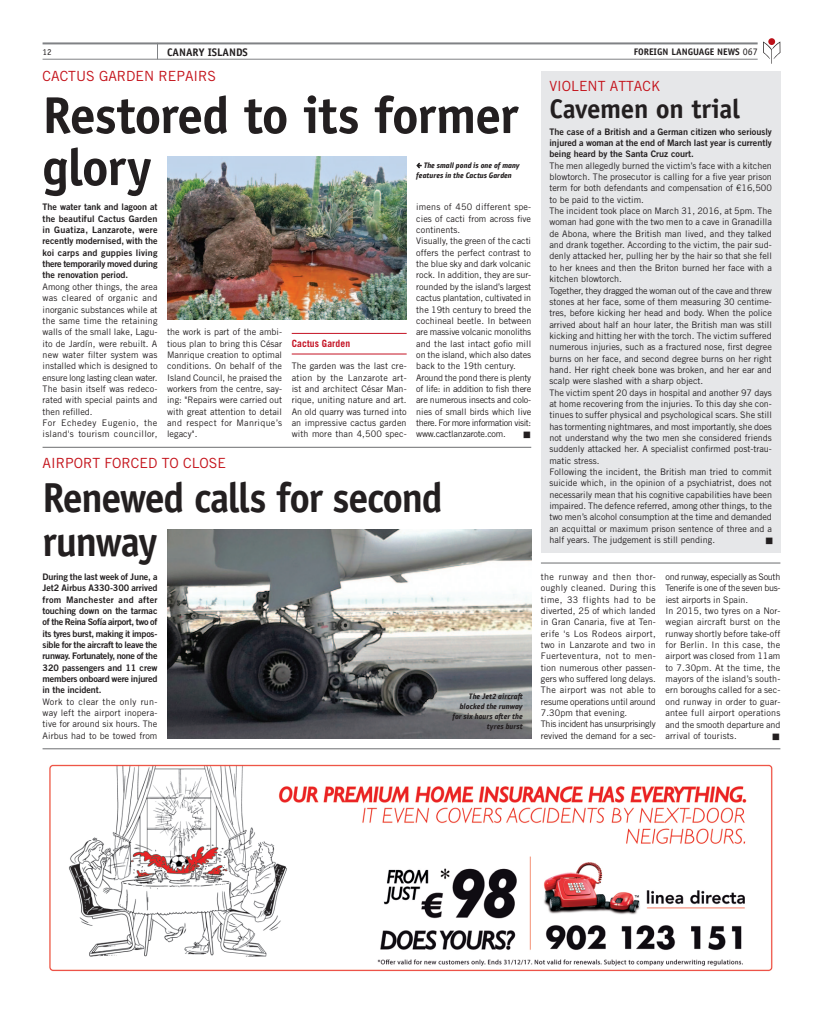
<style>
.page{position:relative;width:823px;height:1021px;background:#fff}
.page>*{position:absolute;margin:0;border:0;box-sizing:border-box;transform-origin:0 0}
.t1{font:700 52px/52px "Officina Sans Std";letter-spacing:-.025em;color:#231f20}
.t2{font:700 42px/44px "Officina Sans Std";letter-spacing:-.035em;color:#231f20;scale:.95 1}
.t3{font:700 27px "Officina Sans Std";letter-spacing:-.015em;color:#231f20}
.t4{font:14px "Trade Gothic LT Std";color:#c4121a}
.t5{font:700 11px "Officina Sans Std";color:#231f20}
.t6{font:700 10px "Trade Gothic LT Std";letter-spacing:.015em;color:#c41324;scale:.96 1}
.t7{font:700 9.5px "Officina Sans Std";color:#231f20}
.t8{font:9px/11.3px "Trade Gothic LT Std";color:#231f20}
.t9{font:9px/11.3px "Trade Gothic LT Std Bd 2";letter-spacing:-.005em;color:#231f20;text-align:justify}
.t10{font:9px "Officina Sans Std";color:#231f20}
.t11{font:italic 700 8px "PF Bulletin Sans Pro";color:#231f20;scale:.95 1}
.t12{font:7px "Zapf Dingbats IT Cby BT";color:#231f20}
.s1{font-weight:400;font-size:10px}
</style>
<div class="page">
<svg style="left:157px;top:44px;width:1px;height:15px"></svg>
<hr style="left:43px;top:59px;width:714px;height:1px;background:#808285">
<hr style="left:43px;top:42px;width:714px;height:2px;background:#808285">
<svg style="left:763px;top:42px;width:17px;height:22px"></svg>
<svg style="left:767px;top:38px;width:7px;height:7px"></svg>
<hr style="left:43px;top:748px;width:737px;height:1px;background:#6c6d70">
<hr style="left:43px;top:447px;width:488px;height:1px;background:#6c6d70">
<hr style="left:540px;top:562px;width:240px;height:1px;background:#6c6d70">
<img style="left:49px;top:764px;width:724px;height:208px">
<div style="left:540px;top:71px;width:240px;height:481px;background:#e6e7e9"></div>
<img style="left:167px;top:529px;width:364px;height:210px">
<hr style="left:291px;top:333px;width:115px;height:1px;background:#c41324">
<hr style="left:291px;top:353px;width:115px;height:1px;background:#c41324">
<img style="left:167px;top:156px;width:239px;height:163px">
<svg style="left:416px;top:162px;width:6px;height:7px"></svg>
<svg style="left:452px;top:693px;width:70px;height:37px;background:#929495"></svg>
<p class="t10" style="left:43px;top:47px;width:10px">12</p>
<p class="t5" style="left:167px;top:45px;width:82px">CANARY ISLANDS</p>
<p class="t7" style="left:633px;top:46px;width:125px">FOREIGN LANGUAGE NEWS <span class="s1">067</span></p>
<h3 class="t4" style="left:549px;top:77px;width:110px">Violent attack</h3>
<h3 class="t3" style="left:549px;top:92px;width:192px">Cavemen on trial</h3>
<p class="t9" style="left:549px;top:126px;width:224px">The case of a British and a German citizen who seriously injured a woman at the end of March last year is currently being heard by the Santa Cruz court.</p>
<p class="t8" style="left:549px;top:160px;width:224px">The men allegedly burned the victim’s face with a kitchen blowtorch. The prosecutor is calling for a five year prison term for both defendants and compensation of €16,500 to be paid to the victim.<br>The incident took place on March 31, 2016, at 5pm. The woman had gone with the two men to a cave in Granadilla de Abona, where the British man lived, and they talked and drank together. According to the victim, the pair sud&shy;denly attacked her, pulling her by the hair so that she fell to her knees and then the Briton burned her face with a kitchen blowtorch.<br>Together, they dragged the woman out of the cave and threw stones at her face, some of them measuring 30 centime&shy;tres, before kicking her head and body. When the police arrived about half an hour later, the British man was still kicking and hitting her with the torch. The victim suffered numerous injuries, such as a fractured nose, first degree burns on her face, and second degree burns on her right hand. Her right cheek bone was broken, and her ear and scalp were slashed with a sharp object.<br>The victim spent 20 days in hospital and another 97 days at home recovering from the injuries. To this day she con&shy;tinues to suffer physical and psychological scars. She still has tormenting nightmares, and most importantly, she does not understand why the two men she considered friends suddenly attacked her. A specialist confirmed post-trau&shy;matic stress.<br>Following the incident, the British man tried to commit suicide which, in the opinion of a psychiatrist, does not necessarily mean that his cognitive capabilities have been impaired. The defence referred, among other things, to the two men’s alcohol consumption at the time and demanded an acquittal or maximum prison sentence of three and a half years. The judgement is still pending.</p>
<h3 class="t4" style="left:43px;top:68px;width:175px">Cactus Garden repai rs</h3>
<h1 class="t1" style="left:43px;top:89px;width:477px">Restored to its former glory</h1>
<p class="t9" style="left:43px;top:201px;width:116px">The water tank and lagoon at the beautiful Cactus Garden in Guatiza, Lanzarote, were recently modernised, with the koi carps and guppies living there temporarily moved during the renovation period.</p>
<p class="t8" style="left:43px;top:281px;width:116px">Among other things, the area was cleared of organic and inorganic substances while at the same time the retaining walls of the small lake, Lagu&shy;ito de Jardín, were rebuilt. A new water filter system was installed which is designed to ensure long lasting clean water.<br>The basin itself was redeco&shy;rated with special paints and then refilled.<br>For Echedey Eugenio, the island's tourism councillor,</p>
<p class="t11" style="left:436px;top:161px;width:66px">▲ ●● □■ ▲ □■ □</p>
<p class="t11" style="left:511px;top:161px;width:5px">■</p>
<p class="t11" style="left:426px;top:171px;width:33px">▼◆ ▲ ■ ▼</p>
<p class="t11" style="left:476px;top:171px;width:12px">▼◆▲</p>
<p class="t11" style="left:507px;top:171px;width:5px">■</p>
<p class="t8" style="left:416px;top:201px;width:116px">imens of 450 different spe&shy;cies of cacti from across five continents.<br>Visually, the green of the cacti offers the perfect contrast to the blue sky and dark volcanic rock. In addition, they are sur&shy;rounded by the island’s largest cactus plantation, cultivated in the 19th century to breed the cochineal beetle. In between are massive volcanic monoliths and the last intact gofio mill on the island, which also dates back to the 19th century.<br>Around the pond there is plenty of life: in addition to fish there are numerous insects and colo&shy;nies of small birds which live there. For more information visit: www.cactlanzarote.com.</p>
<p class="t8" style="left:167px;top:326px;width:116px;text-align:justify">the work is part of the ambi&shy;tious plan to bring this César Manrique creation to optimal conditions. On behalf of the Island Council, he praised the workers from the centre, say&shy;ing: "Repairs were carried out with great attention to detail and respect for Manrique’s legacy".</p>
<p class="t6" style="left:291px;top:337px;width:62px">Cactus Garden</p>
<p class="t8" style="left:291px;top:360px;width:116px;text-align:justify">The garden was the last cre&shy;ation by the Lanzarote art&shy;ist and architect César Man&shy;rique, uniting nature and art.<br>An old quarry was turned into an impressive cactus garden with more than 4,500 spec-</p>
<p class="t12" style="left:523px;top:431px;width:8px">■</p>
<h3 class="t4" style="left:43px;top:454px;width:185px">Ai rport forced to close</h3>
<h2 class="t2" style="left:43px;top:474px;width:422px">Renewed calls for second runway</h2>
<p class="t9" style="left:43px;top:571px;width:116px">During the last week of June, a Jet2 Airbus A330-300 arrived from Manchester and after touching down on the tarmac of the Reina Sofía airport, two of its tyres burst, making it impos&shy;sible for the aircraft to leave the runway. Fortunately, none of the 320 passengers and 11 crew members onboard were injured in the incident.</p>
<p class="t8" style="left:43px;top:695px;width:116px;text-align:justify">Work to clear the only run&shy;way left the airport inopera&shy;tive for around six hours. The Airbus had to be towed from</p>
<p class="t12" style="left:765px;top:537px;width:8px">■</p>
<p class="t8" style="left:540px;top:571px;width:116px">the runway and then thor&shy;oughly cleaned. During this time, 33 flights had to be diverted, 25 of which landed in Gran Canaria, five at Ten&shy;erife 's Los Rodeos airport, two in Lanzarote and two in<br>Fuerteventura, not to men&shy;tion numerous other passen&shy;gers who suffered long delays.<br>The airport was not able to resume operations until around<br>7.30pm that evening.<br>This incident has unsurprisingly revived the demand for a sec-</p>
<p class="t8" style="left:665px;top:571px;width:116px">ond runway, especially as South<br>Tenerife is one of the seven bus&shy;iest airports in Spain.<br>In 2015, two tyres on a N or&shy;wegian aircraft burst on the runway shortly before take-off for Berlin. In this case, the airport was closed from 11am to 7.30pm. At the time, the mayors of the island’s south&shy;ern boroughs called for a sec&shy;ond runway in order to guar&shy;antee full airport operations and the smooth departure and arrival of tourists.</p>
<p class="t11" style="left:486px;top:701px;width:26px">▼ ◆■</p>
<p class="t11" style="left:478px;top:711px;width:25px">□◆ ▲ ▼</p>
<p class="t11" style="left:486px;top:721px;width:39px">▼ ▲ ◆▲▼</p>
<p class="t12" style="left:772px;top:733px;width:8px">■</p>
</div>
